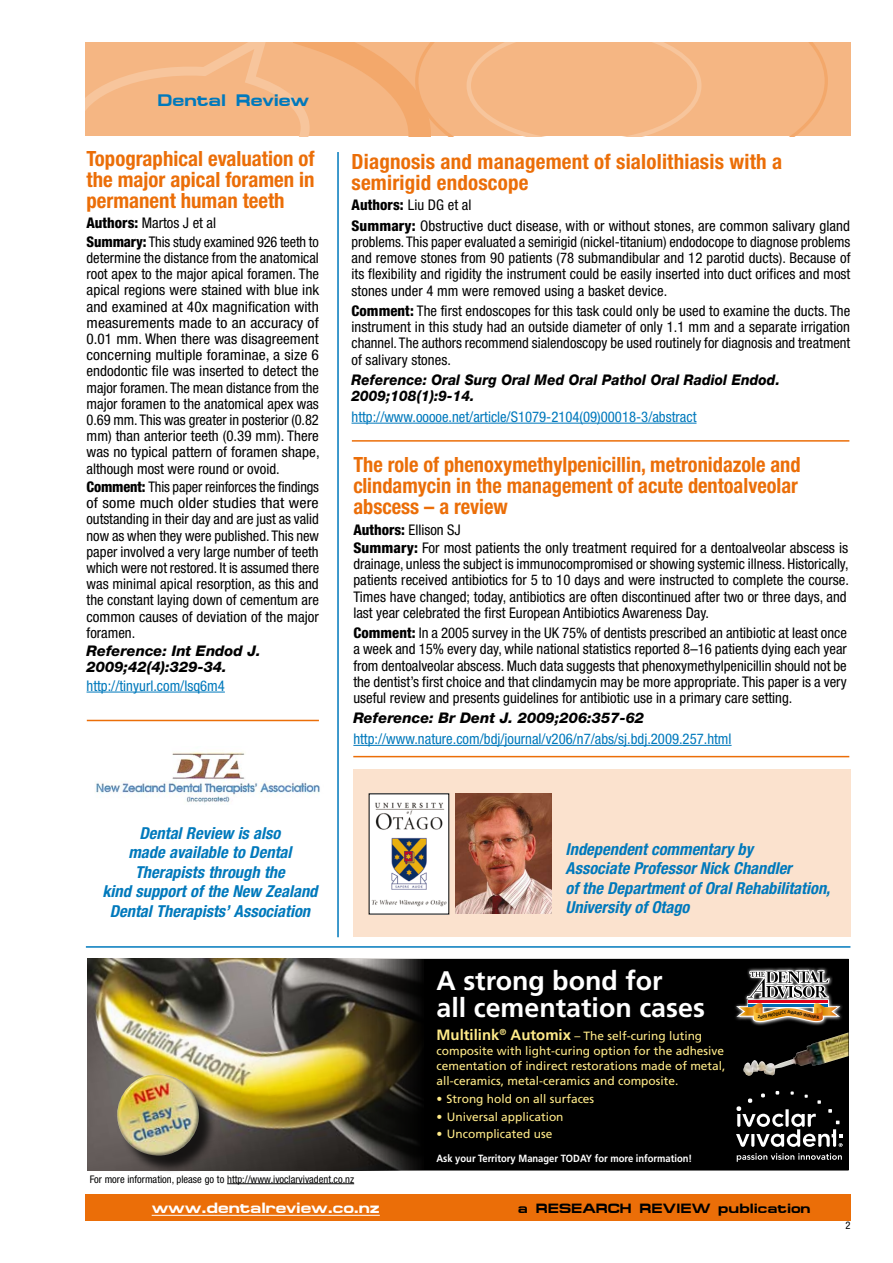
<style>
.page{position:relative;width:893px;height:1263px;background:#fff}
.page>*{position:absolute;margin:0;border:0;box-sizing:border-box;transform-origin:0 0}
.t1{font:700 26.85px/26.8px "Frutiger";color:#fff}
.t2{font:700 condensed 21px/21px "Helvetica Neue LT Pro";color:#eb6e08}
.t3{font:700 16.8px "Micro Extended";color:#0079bc}
.t4{font:italic 700 condensed 16.5px/19.5px "Helvetica Neue LT Pro";color:#0079bc;text-align:center}
.t5{font:700 15px "Micro Extended";color:#fff}
.t6{font:condensed 14.7px/16.2px "Helvetica Neue LT Pro";color:#000;text-align:justify}
.t7{font:condensed 14.7px "Helvetica Neue LT Pro";color:#0079bc}
.t8{font:italic 800 14.7px/16.2px "Helvetica Neue LT Pro";letter-spacing:.005em;color:#000}
.t9{font:italic 800 14.7px/16.2px "Helvetica Neue LT Pro";letter-spacing:.005em;color:#000;scale:.93 1}
.t10{font:700 13.5px "Micro Extended";color:#000}
.t11{font:12px/14.9px "Frutiger";color:#ffeb89}
.t12{font:condensed 10.5px "Helvetica Neue LT Pro";color:#000}
.t13{font:700 10.5px "Frutiger";color:#fff;scale:.9 1}
.s1{font-weight:800}
.s2{font-weight:700;font-size:14.85px}
</style>
<div class="page">
<div style="left:85px;top:1194px;width:765px;height:26px;background:#eb6e08"></div>
<hr style="left:152px;top:1215px;width:228px;height:1px;background:#fff">
<hr style="left:337px;top:152px;width:2px;height:785px;background:#0079bc">
<div style="left:85px;top:43px;width:765px;height:93px;background:#f5b683"></div>
<svg style="left:85px;top:43px;width:743px;height:93px"></svg>
<hr style="left:86px;top:946px;width:764px;height:2px;background:#0079bc">
<hr style="left:352px;top:440px;width:497px;height:2px;background:#eb6e08">
<hr style="left:87px;top:720px;width:232px;height:1px;background:#eb6e08">
<hr style="left:353px;top:756px;width:496px;height:1px;background:#eb6e08">
<div style="left:88px;top:959px;width:760px;height:211px;background:#000"></div>
<img style="left:88px;top:959px;width:334px;height:211px">
<div style="left:119px;top:1076px;width:98px;height:97px;background:#000;opacity:.75"></div>
<img style="left:117px;top:1074px;width:82px;height:81px;border-radius:40px">
<svg style="left:736px;top:1091px;width:106px;height:56px"></svg>
<svg style="left:737px;top:1153px;width:105px;height:9px"></svg>
<img style="left:743px;top:1032px;width:105px;height:44px">
<svg style="left:735px;top:967px;width:107px;height:58px"></svg>
<hr style="left:87px;top:692px;width:138px;height:1px;background:#0079bc">
<hr style="left:351px;top:423px;width:345px;height:1px;background:#0079bc">
<img style="left:96px;top:752px;width:224px;height:51px">
<div style="left:353px;top:770px;width:498px;height:167px;background:#fbe2ce"></div>
<img style="left:455px;top:794px;width:97px;height:120px">
<img style="left:371px;top:796px;width:76px;height:116px">
<hr style="left:353px;top:745px;width:379px;height:1px;background:#0079bc">
<hr style="left:227px;top:1183px;width:127px;height:1px;background:#000">
<svg style="left:736px;top:969px;width:104px;height:53px"></svg>
<p class="t3" style="left:158px;top:90px;width:153px">Dental Review</p>
<h2 class="t2" style="left:87px;top:148px;width:230px;text-align:justify">Topographical evaluation of the major apical foramen in permanent human teeth</h2>
<p class="t6" style="left:87px;top:214px;width:234px;line-height:18.3px"><span class="s1">Authors:</span> Martos J et al<br><span class="s1">Summary:</span> This study examined 926 teeth to</p>
<p class="t6" style="left:87px;top:250px;width:235px">determine the distance from the anatomical root apex to the major apical foramen. The apical regions were stained with blue ink and examined at 40x magnification with measurements made to an accuracy of 0.01 mm. When there was disagreement concerning multiple foraminae, a size 6 endodontic file was inserted to detect the major foramen. The mean distance from the major foramen to the anatomical apex was 0.69 mm. This was greater in posterior (0.82 mm) than anterior teeth (0.39 mm). There was no typical pattern of foramen shape, although most were round or ovoid.</p>
<p class="t6" style="left:87px;top:478px;width:234px"><span class="s1">Comment:</span> This paper reinforces the findings of some much older studies that were outstanding in their day and are just as valid now as when they were published. This new paper involved a very large number of teeth which were not restored. It is assumed there was minimal apical resorption, as this and the constant laying down of cementum are common causes of deviation of the major foramen.</p>
<p class="t8" style="left:87px;top:643px;width:176px">Reference: Int Endod J.<br>2009;42(4):329-34.</p>
<p class="t7" style="left:87px;top:677px;width:140px">http://tinyurl.com/lsq6m4</p>
<h2 class="t2" style="left:351px;top:151px;width:432px">Diagnosis and management of sialolithiasis with a semirigid endoscope</h2>
<p class="t6" style="left:351px;top:195px;width:500px;line-height:20.4px"><span class="s1">Authors:</span> Liu DG et al<br><span class="s1">Summary:</span> Obstructive duct disease, with or without stones, are common salivary gland</p>
<p class="t6" style="left:351px;top:233px;width:500px">problems. This paper evaluated a semirigid (nickel-titanium) endodocope to diagnose problems and remove stones from 90 patients (78 submandibular and 12 parotid ducts). Because of its flexibility and rigidity the instrument could be easily inserted into duct orifices and most stones under 4 mm were removed using a basket device.</p>
<p class="t6" style="left:351px;top:303px;width:500px"><span class="s1">Comment:</span> The first endoscopes for this task could only be used to examine the ducts. The instrument in this study had an outside diameter of only 1.1 mm and a separate irrigation channel. The authors recommend sialendoscopy be used routinely for diagnosis and treatment of salivary stones.</p>
<p class="t9" style="left:351px;top:372px;width:462px">Reference: Oral Surg Oral Med Oral Pathol Oral Radiol Endod.<br>2009;108(1):9-14.</p>
<p class="t7" style="left:351px;top:408px;width:346px">http://www.ooooe.net/article/S1079-2104(09)00018-3/abstract</p>
<h2 class="t2" style="left:353px;top:454px;width:449px">The role of phenoxymethylpenicillin, metronidazole and clindamycin in the management of acute dentoalveolar abscess – a review</h2>
<p class="t6" style="left:353px;top:520px;width:496px;line-height:18.3px"><span class="s1">Authors:</span> Ellison SJ<br><span class="s1">Summary:</span> For most patients the only treatment required for a dentoalveolar abscess is</p>
<p class="t6" style="left:353px;top:556px;width:497px;text-align:left">drainage, unless the subject is immunocompromised or showing systemic illness. Historically, patients received antibiotics for 5 to 10 days and were instructed to complete the course.<br>Times have changed; today, antibiotics are often discontinued after two or three days, and last year celebrated the first European Antibiotics Awareness Day.</p>
<p class="t6" style="left:353px;top:625px;width:495px"><span class="s1">Comment:</span> In a 2005 survey in the UK 75% of dentists prescribed an antibiotic at least once a week and 15% every day, while national statistics reported 8–16 patients dying each year from dentoalveolar abscess. Much data suggests that phenoxymethylpenicillin should not be the dentist’s first choice and that clindamycin may be more appropriate. This paper is a very useful review and presents guidelines for antibiotic use in a primary care setting.</p>
<p class="t8" style="left:353px;top:710px;width:292px">Reference: Br Dent J. 2009;206:357-62</p>
<p class="t7" style="left:353px;top:730px;width:380px">http://www.nature.com/bdj/journal/v206/n7/abs/sj.bdj.2009.257.html</p>
<p class="t4" style="left:102px;top:823px;width:217px">Dental Review is also<br>made available to Dental<br>Therapists through the<br>kind support of the New Zealand<br>Dental Therapists’ Association</p>
<p class="t4" style="left:566px;top:839px;width:266px;text-align:left">Independent commentary by<br>Associate Professor Nick Chandler<br>of the Department of Oral Rehabilitation,<br>University of Otago</p>
<h1 class="t1" style="left:436px;top:967px;width:270px">A strong bond for<br>all cementation cases</h1>
<p class="t11" style="left:436px;top:1028px;width:290px"><span class="s2">Multilink</span><sup>®</sup> <span class="s2">Automix</span> – The self-curing luting composite with light-curing option for the adhesive cementation of indirect restorations made of metal, all-ceramics, metal-ceramics and composite.</p>
<p class="t11" style="left:436px;top:1091px;width:159px">• Strong hold on all surfaces</p>
<p class="t11" style="left:436px;top:1109px;width:129px">• Universal application</p>
<p class="t11" style="left:436px;top:1126px;width:117px">• Uncomplicated use</p>
<p class="t13" style="left:436px;top:1152px;width:286px">Ask your Territory Manager TODAY for more information!</p>
<p class="t12" style="left:90px;top:1173px;width:266px">For more information, please go to http://www.ivoclarvivadent.co.nz</p>
<p class="t5" style="left:152px;top:1199px;width:230px">www.dentalreview.co.nz</p>
<p class="t10" style="left:518px;top:1201px;width:294px">a RESEARCH REVIEW publication</p>
<p class="t12" style="left:845px;top:1219px;width:7px">2</p>
</div>
